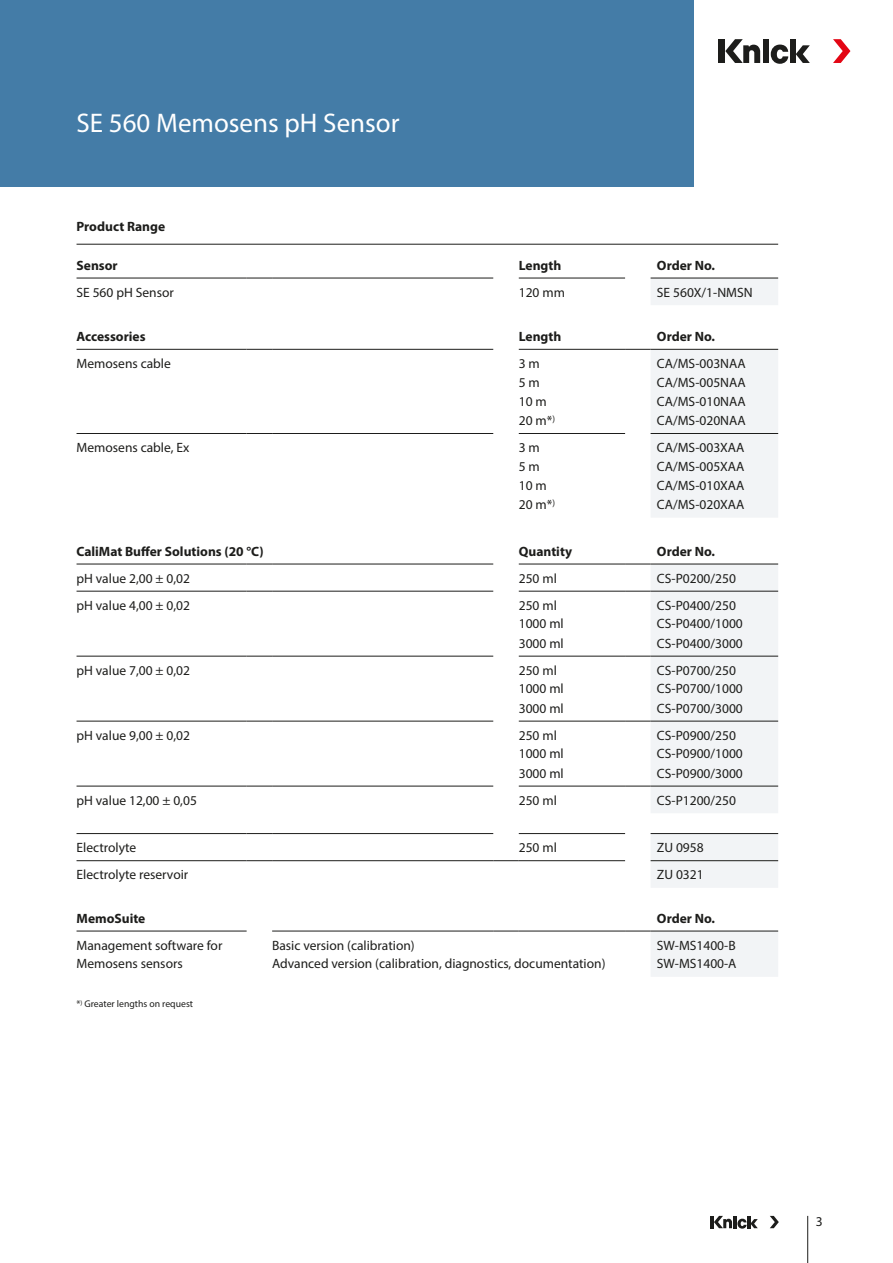
<style>
.page{position:relative;width:893px;height:1263px;background:#fff}
.page>*{position:absolute;margin:0;border:0;box-sizing:border-box;transform-origin:0 0}
.Headline{font:27px "Myriad Pro";color:#fff}
.Tabelle{font:13.5px "Myriad Pro";color:#1d1d1b}
.Zwischenüberschrift{font:700 13.5px "Myriad Pro";color:#1d1d1b}
.Tabelle_Headline{font:700 13.5px "Myriad Pro";color:#1d1d1b}
.Fußnoten{font:9.75px "Myriad Pro";color:#1d1d1b}
</style>
<div class="page">
<div style="left:0;top:0;width:693px;height:187px;background:#447ca7"></div>
<div style="left:719px;top:39px;width:6px;height:24px;background:#1d1d1b"></div>
<div style="left:790px;top:39px;width:6px;height:24px;background:#1d1d1b"></div>
<svg style="left:796px;top:45px;width:14px;height:18px"></svg>
<svg style="left:833px;top:39px;width:17px;height:24px"></svg>
<svg style="left:725px;top:39px;width:63px;height:25px"></svg>
<hr style="left:807px;top:1216px;width:1px;height:47px;background:#1d1d1b">
<hr style="left:710px;top:1216px;width:4px;height:12px;background:#1d1d1b">
<svg style="left:770px;top:1216px;width:9px;height:12px"></svg>
<svg style="left:714px;top:1216px;width:44px;height:12px"></svg>
<hr style="left:77px;top:244px;width:701px;height:1px;background:#1d1d1b">
<svg style="left:651px;top:279px;width:127px;height:698px;fill:#f2f4f6"></svg>
<div style="left:651px;top:834px;width:127px;height:54px;background:#f2f4f6"></div>
<hr style="left:77px;top:833px;width:170px;height:1px;background:#1d1d1b">
<svg style="left:247px;top:833px;width:25px;height:1px"></svg>
<hr style="left:272px;top:833px;width:221px;height:1px;background:#1d1d1b">
<hr style="left:519px;top:833px;width:106px;height:1px;background:#1d1d1b">
<hr style="left:651px;top:833px;width:127px;height:1px;background:#1d1d1b">
<hr style="left:77px;top:860px;width:170px;height:1px;background:#1d1d1b">
<svg style="left:247px;top:860px;width:25px;height:1px"></svg>
<hr style="left:272px;top:860px;width:221px;height:1px;background:#1d1d1b">
<svg style="left:493px;top:860px;width:26px;height:1px"></svg>
<hr style="left:519px;top:860px;width:106px;height:1px;background:#1d1d1b">
<hr style="left:651px;top:860px;width:127px;height:1px;background:#1d1d1b">
<hr style="left:77px;top:278px;width:170px;height:1px;background:#1d1d1b">
<svg style="left:247px;top:278px;width:25px;height:1px"></svg>
<hr style="left:272px;top:278px;width:221px;height:1px;background:#1d1d1b">
<hr style="left:519px;top:278px;width:106px;height:1px;background:#1d1d1b">
<hr style="left:651px;top:278px;width:127px;height:1px;background:#1d1d1b">
<svg style="left:247px;top:433px;width:25px;height:1px"></svg>
<hr style="left:272px;top:433px;width:221px;height:1px;background:#1d1d1b">
<hr style="left:519px;top:349px;width:106px;height:1px;background:#1d1d1b">
<hr style="left:519px;top:433px;width:106px;height:1px;background:#1d1d1b">
<hr style="left:651px;top:349px;width:127px;height:1px;background:#1d1d1b">
<hr style="left:651px;top:433px;width:127px;height:1px;background:#1d1d1b">
<hr style="left:77px;top:349px;width:170px;height:1px;background:#1d1d1b">
<svg style="left:247px;top:349px;width:25px;height:1px"></svg>
<hr style="left:272px;top:349px;width:221px;height:1px;background:#1d1d1b">
<hr style="left:77px;top:433px;width:170px;height:1px;background:#1d1d1b">
<hr style="left:77px;top:564px;width:170px;height:1px;background:#1d1d1b">
<svg style="left:247px;top:564px;width:25px;height:1px"></svg>
<hr style="left:272px;top:564px;width:221px;height:1px;background:#1d1d1b">
<hr style="left:519px;top:564px;width:106px;height:1px;background:#1d1d1b">
<hr style="left:651px;top:564px;width:127px;height:1px;background:#1d1d1b">
<hr style="left:77px;top:591px;width:170px;height:1px;background:#1d1d1b">
<svg style="left:247px;top:591px;width:25px;height:1px"></svg>
<hr style="left:272px;top:591px;width:221px;height:1px;background:#1d1d1b">
<hr style="left:519px;top:591px;width:106px;height:1px;background:#1d1d1b">
<hr style="left:651px;top:591px;width:127px;height:1px;background:#1d1d1b">
<hr style="left:77px;top:656px;width:170px;height:1px;background:#1d1d1b">
<svg style="left:247px;top:656px;width:25px;height:1px"></svg>
<hr style="left:272px;top:656px;width:221px;height:1px;background:#1d1d1b">
<hr style="left:519px;top:656px;width:106px;height:1px;background:#1d1d1b">
<hr style="left:651px;top:656px;width:127px;height:1px;background:#1d1d1b">
<hr style="left:77px;top:721px;width:170px;height:1px;background:#1d1d1b">
<svg style="left:247px;top:721px;width:25px;height:1px"></svg>
<hr style="left:272px;top:721px;width:221px;height:1px;background:#1d1d1b">
<hr style="left:519px;top:721px;width:106px;height:1px;background:#1d1d1b">
<hr style="left:651px;top:721px;width:127px;height:1px;background:#1d1d1b">
<hr style="left:77px;top:786px;width:170px;height:1px;background:#1d1d1b">
<svg style="left:247px;top:786px;width:25px;height:1px"></svg>
<hr style="left:272px;top:786px;width:221px;height:1px;background:#1d1d1b">
<hr style="left:519px;top:786px;width:106px;height:1px;background:#1d1d1b">
<hr style="left:651px;top:786px;width:127px;height:1px;background:#1d1d1b">
<hr style="left:77px;top:931px;width:170px;height:1px;background:#1d1d1b">
<hr style="left:272px;top:931px;width:221px;height:1px;background:#1d1d1b">
<svg style="left:493px;top:931px;width:26px;height:1px"></svg>
<hr style="left:519px;top:931px;width:106px;height:1px;background:#1d1d1b">
<svg style="left:625px;top:931px;width:26px;height:1px"></svg>
<hr style="left:651px;top:931px;width:127px;height:1px;background:#1d1d1b">
<svg style="left:625px;top:349px;width:26px;height:1px"></svg>
<svg style="left:625px;top:564px;width:26px;height:1px"></svg>
<svg style="left:625px;top:591px;width:26px;height:1px"></svg>
<svg style="left:625px;top:656px;width:26px;height:1px"></svg>
<svg style="left:625px;top:721px;width:26px;height:1px"></svg>
<svg style="left:625px;top:786px;width:26px;height:1px"></svg>
<p class="Headline" style="left:77px;top:106px;width:324px">SE 560 Memosens pH Sensor</p>
<p class="Tabelle_Headline" style="left:77px;top:218px;width:90px">Product Range</p>
<p class="Zwischenüberschrift" style="left:77px;top:256px;width:43px">Sensor</p>
<p class="Zwischenüberschrift" style="left:519px;top:256px;width:44px">Length</p>
<p class="Zwischenüberschrift" style="left:657px;top:256px;width:59px">Order No.</p>
<p class="Tabelle" style="left:77px;top:284px;width:99px">SE 560 pH Sensor</p>
<p class="Tabelle" style="left:519px;top:284px;width:48px">120 mm</p>
<p class="Tabelle" style="left:657px;top:284px;width:97px">SE 560X/1-NMSN</p>
<p class="Zwischenüberschrift" style="left:77px;top:327px;width:70px">Accessories</p>
<p class="Zwischenüberschrift" style="left:519px;top:327px;width:44px">Length</p>
<p class="Zwischenüberschrift" style="left:657px;top:327px;width:59px">Order No.</p>
<p class="Tabelle" style="left:77px;top:355px;width:96px">Memosens cable</p>
<p class="Tabelle" style="left:519px;top:355px;width:23px">3 m</p>
<p class="Tabelle" style="left:657px;top:355px;width:90px">CA/MS-003NAA</p>
<p class="Tabelle" style="left:519px;top:374px;width:23px">5 m</p>
<p class="Tabelle" style="left:657px;top:374px;width:90px">CA/MS-005NAA</p>
<p class="Tabelle" style="left:519px;top:393px;width:29px">10 m</p>
<p class="Tabelle" style="left:657px;top:393px;width:90px">CA/MS-010NAA</p>
<p class="Tabelle" style="left:519px;top:412px;width:38px">20 m*<sup>)</sup></p>
<p class="Tabelle" style="left:657px;top:412px;width:90px">CA/MS-020NAA</p>
<p class="Tabelle" style="left:77px;top:439px;width:114px">Memosens cable, Ex</p>
<p class="Tabelle" style="left:519px;top:439px;width:23px">3 m</p>
<p class="Tabelle" style="left:657px;top:439px;width:89px">CA/MS-003XAA</p>
<p class="Tabelle" style="left:519px;top:458px;width:23px">5 m</p>
<p class="Tabelle" style="left:657px;top:458px;width:89px">CA/MS-005XAA</p>
<p class="Tabelle" style="left:519px;top:477px;width:29px">10 m</p>
<p class="Tabelle" style="left:657px;top:477px;width:89px">CA/MS-010XAA</p>
<p class="Tabelle" style="left:519px;top:496px;width:38px">20 m*<sup>)</sup></p>
<p class="Tabelle" style="left:657px;top:496px;width:89px">CA/MS-020XAA</p>
<p class="Zwischenüberschrift" style="left:77px;top:542px;width:189px">CaliMat Buffer Solutions (20 °C)</p>
<p class="Zwischenüberschrift" style="left:519px;top:542px;width:55px">Quantity</p>
<p class="Zwischenüberschrift" style="left:657px;top:542px;width:59px">Order No.</p>
<p class="Tabelle" style="left:77px;top:570px;width:115px">pH value 2,00 ± 0,02</p>
<p class="Tabelle" style="left:519px;top:570px;width:40px">250 ml</p>
<p class="Tabelle" style="left:657px;top:570px;width:80px">CS-P0200/250</p>
<p class="Tabelle" style="left:77px;top:597px;width:115px">pH value 4,00 ± 0,02</p>
<p class="Tabelle" style="left:519px;top:597px;width:40px">250 ml</p>
<p class="Tabelle" style="left:657px;top:597px;width:80px">CS-P0400/250</p>
<p class="Tabelle" style="left:519px;top:615px;width:47px">1000 ml</p>
<p class="Tabelle" style="left:657px;top:615px;width:87px">CS-P0400/1000</p>
<p class="Tabelle" style="left:519px;top:635px;width:47px">3000 ml</p>
<p class="Tabelle" style="left:657px;top:635px;width:87px">CS-P0400/3000</p>
<p class="Tabelle" style="left:77px;top:662px;width:115px">pH value 7,00 ± 0,02</p>
<p class="Tabelle" style="left:519px;top:662px;width:40px">250 ml</p>
<p class="Tabelle" style="left:657px;top:662px;width:80px">CS-P0700/250</p>
<p class="Tabelle" style="left:519px;top:680px;width:47px">1000 ml</p>
<p class="Tabelle" style="left:657px;top:680px;width:87px">CS-P0700/1000</p>
<p class="Tabelle" style="left:519px;top:700px;width:47px">3000 ml</p>
<p class="Tabelle" style="left:657px;top:700px;width:87px">CS-P0700/3000</p>
<p class="Tabelle" style="left:77px;top:727px;width:115px">pH value 9,00 ± 0,02</p>
<p class="Tabelle" style="left:519px;top:727px;width:40px">250 ml</p>
<p class="Tabelle" style="left:657px;top:727px;width:80px">CS-P0900/250</p>
<p class="Tabelle" style="left:519px;top:745px;width:47px">1000 ml</p>
<p class="Tabelle" style="left:657px;top:745px;width:87px">CS-P0900/1000</p>
<p class="Tabelle" style="left:519px;top:765px;width:47px">3000 ml</p>
<p class="Tabelle" style="left:657px;top:765px;width:87px">CS-P0900/3000</p>
<p class="Tabelle" style="left:77px;top:792px;width:122px">pH value 12,00 ± 0,05</p>
<p class="Tabelle" style="left:519px;top:792px;width:40px">250 ml</p>
<p class="Tabelle" style="left:657px;top:792px;width:80px">CS-P1200/250</p>
<p class="Tabelle" style="left:77px;top:839px;width:61px">Electrolyte</p>
<p class="Tabelle" style="left:519px;top:839px;width:40px">250 ml</p>
<p class="Tabelle" style="left:657px;top:839px;width:48px">ZU 0958</p>
<p class="Tabelle" style="left:77px;top:866px;width:113px">Electrolyte reservoir</p>
<p class="Tabelle" style="left:657px;top:866px;width:48px">ZU 0321</p>
<p class="Zwischenüberschrift" style="left:77px;top:909px;width:70px">MemoSuite</p>
<p class="Zwischenüberschrift" style="left:657px;top:909px;width:59px">Order No.</p>
<p class="Tabelle" style="left:77px;top:937px;width:147px">Management software for</p>
<p class="Tabelle" style="left:272px;top:937px;width:144px">Basic version (calibration)</p>
<p class="Tabelle" style="left:657px;top:937px;width:80px">SW-MS1400-B</p>
<p class="Tabelle" style="left:77px;top:955px;width:108px">Memosens sensors</p>
<p class="Tabelle" style="left:272px;top:955px;width:335px">Advanced version (calibration, diagnostics, documentation)</p>
<p class="Tabelle" style="left:657px;top:955px;width:81px">SW-MS1400-A</p>
<p class="Fußnoten" style="left:77px;top:998px;width:118px">*<sup>)</sup> Greater lengths on request</p>
<p class="Tabelle" style="left:816px;top:1213px;width:8px">3</p>
</div>
